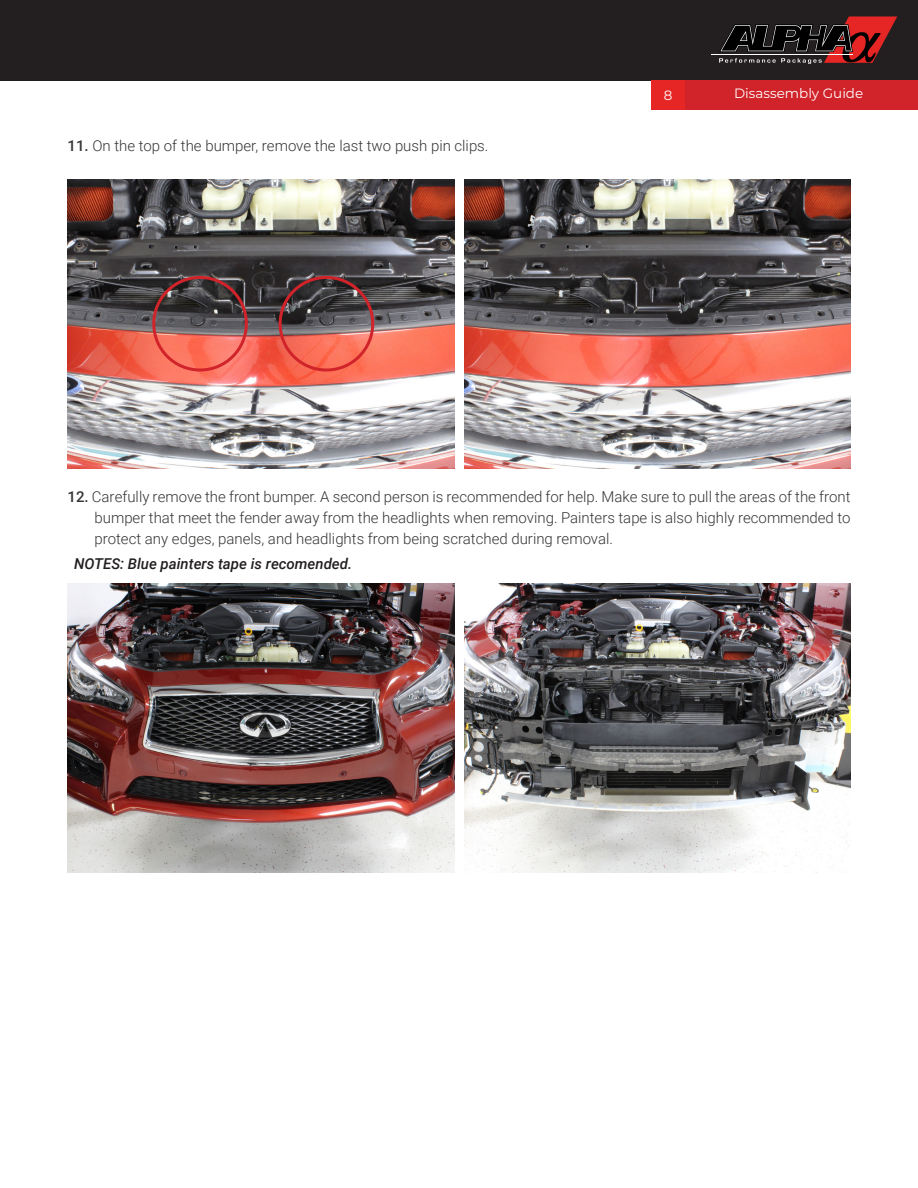
<style>
.page{position:relative;width:918px;height:1188px;background:#fff}
.page>*{position:absolute;margin:0;border:0;box-sizing:border-box;transform-origin:0 0}
.t1{font:300 15px/21px "Roboto";color:#353534;text-align:justify}
.t2{font:italic 500 15px "Roboto";color:#231f20}
.t3{font:13.5px "Montserrat";color:#fff}
.s1{font-weight:500}
</style>
<div class="page">
<div style="left:0;top:0;width:918px;height:80px;background:#231f20"></div>
<div style="left:652px;top:80px;width:266px;height:30px;background:#d1232a"></div>
<div style="left:651px;top:80px;width:34px;height:30px;background:#e62624"></div>
<hr style="left:712px;top:54px;width:141px;height:1px;background:#fff">
<svg style="left:719px;top:16px;width:178px;height:48px"></svg>
<img style="left:68px;top:179px;width:387px;height:289px">
<img style="left:464px;top:179px;width:386px;height:289px">
<img style="left:68px;top:584px;width:387px;height:289px">
<img style="left:464px;top:584px;width:386px;height:289px">
<div style="left:152px;top:276px;width:96px;height:96px;border:3px solid #d1232a;border-radius:50%"></div>
<div style="left:279px;top:276px;width:95px;height:96px;border:3px solid #d1232a;border-radius:50%"></div>
<p class="t1" style="left:68px;top:134px;width:423px"><span class="s1">11.</span> On the top of the bumper, remove the last two push pin clips.</p>
<p class="t3" style="left:664px;top:86px;width:10px">8</p>
<p class="t3" style="left:734px;top:84px;width:131px">Disassembly Guide</p>
<p class="t1" style="left:94px;top:485px;width:757px;text-indent:-27px"><span class="s1">12.</span> Carefully remove the front bumper. A second person is recommended for help. Make sure to pull the areas of the front bumper that meet the fender away from the headlights when removing. Painters tape is also highly recommended to protect any edges, panels, and headlights from being scratched during removal.</p>
<p class="t2" style="left:74px;top:554px;width:280px">NOTES: Blue painters tape is recomended.</p>
</div>
